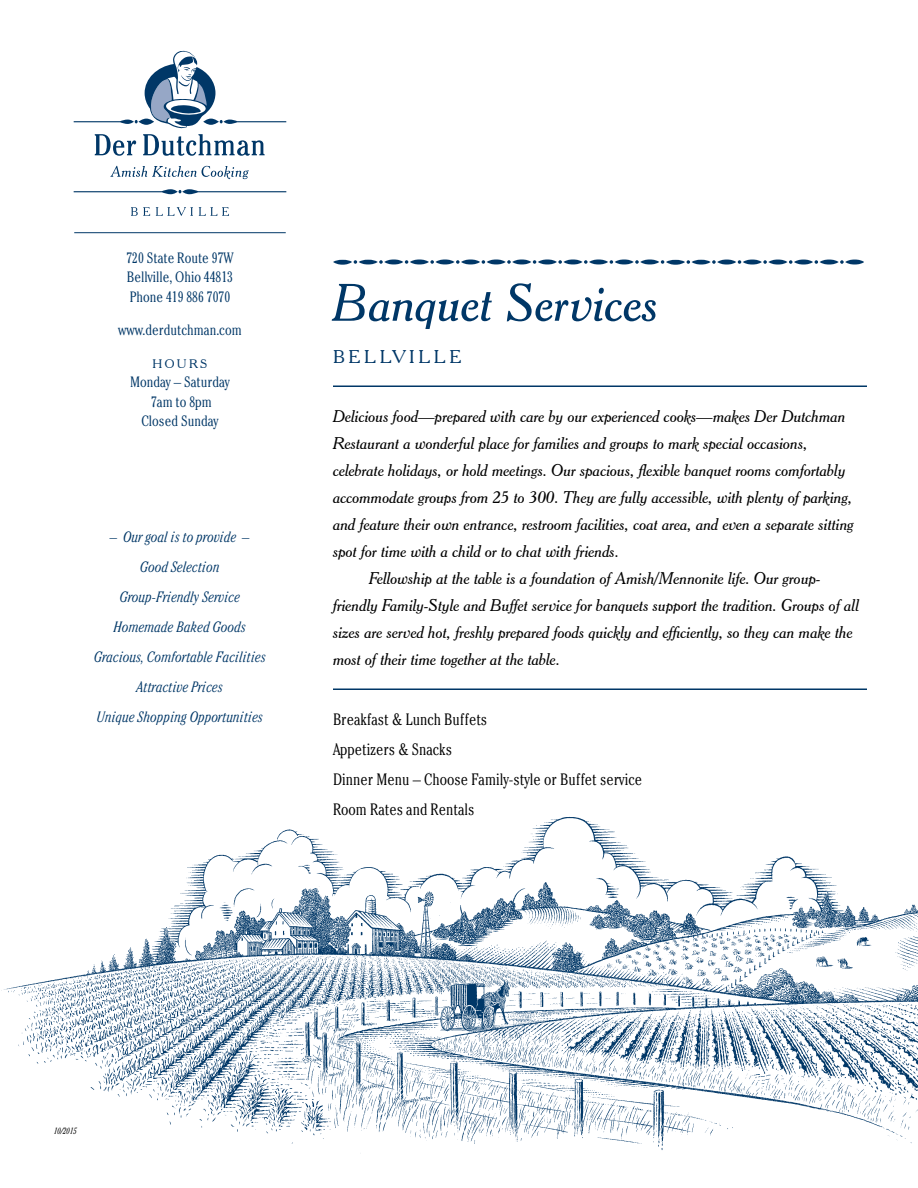
<style>
.page{position:relative;width:918px;height:1188px;background:#fff}
.page>*{position:absolute;margin:0;border:0;box-sizing:border-box;transform-origin:0 0}
.t1{font:italic 51px "Cheltenham BT";color:#003767}
.t2{font:18px "Cheltenham BT";letter-spacing:.2em;color:#003767}
.t3{font:italic 16.5px "Cheltenham BT";color:#000}
.t4{font:300 condensed 16.5px/30px "Cheltenham";color:#000}
.t5{font:italic 300 condensed 15px/30px "Cheltenham";color:#003767;text-align:center}
.t6{font:300 condensed 15px/19.5px "Cheltenham";color:#003767;text-align:justify}
.t7{font:12px "Cheltenham BT";letter-spacing:.2em;color:#003767}
.t8{font:italic 300 condensed 9px "Cheltenham";color:#000}
</style>
<div class="page">
<img style="left:1px;top:816px;width:917px;height:338px">
<hr style="left:74px;top:232px;width:212px;height:1px;background:#003767">
<hr style="left:333px;top:386px;width:534px;height:1px;background:#003767">
<hr style="left:333px;top:688px;width:534px;height:2px;background:#003767">
<svg style="left:74px;top:189px;width:212px;height:5px"></svg>
<svg style="left:110px;top:166px;width:139px;height:13px"></svg>
<svg style="left:95px;top:134px;width:41px;height:22px"></svg>
<svg style="left:143px;top:134px;width:122px;height:22px"></svg>
<svg style="left:74px;top:50px;width:212px;height:78px"></svg>
<svg style="left:131px;top:207px;width:19px;height:9px"></svg>
<svg style="left:156px;top:207px;width:37px;height:9px"></svg>
<svg style="left:199px;top:207px;width:30px;height:9px"></svg>
<svg style="left:379px;top:260px;width:4px;height:4px"></svg>
<svg style="left:384px;top:260px;width:19px;height:4px"></svg>
<svg style="left:405px;top:260px;width:3px;height:4px"></svg>
<svg style="left:410px;top:260px;width:19px;height:4px"></svg>
<svg style="left:430px;top:260px;width:4px;height:4px"></svg>
<svg style="left:435px;top:260px;width:20px;height:4px"></svg>
<svg style="left:456px;top:260px;width:4px;height:4px"></svg>
<svg style="left:461px;top:260px;width:19px;height:4px"></svg>
<svg style="left:482px;top:260px;width:3px;height:4px"></svg>
<svg style="left:487px;top:260px;width:19px;height:4px"></svg>
<svg style="left:507px;top:260px;width:4px;height:4px"></svg>
<svg style="left:512px;top:260px;width:19px;height:4px"></svg>
<svg style="left:533px;top:260px;width:3px;height:4px"></svg>
<svg style="left:538px;top:260px;width:19px;height:4px"></svg>
<svg style="left:558px;top:260px;width:4px;height:4px"></svg>
<svg style="left:563px;top:260px;width:20px;height:4px"></svg>
<svg style="left:584px;top:260px;width:4px;height:4px"></svg>
<svg style="left:589px;top:260px;width:19px;height:4px"></svg>
<svg style="left:610px;top:260px;width:3px;height:4px"></svg>
<svg style="left:615px;top:260px;width:19px;height:4px"></svg>
<svg style="left:635px;top:260px;width:4px;height:4px"></svg>
<svg style="left:640px;top:260px;width:19px;height:4px"></svg>
<svg style="left:661px;top:260px;width:3px;height:4px"></svg>
<svg style="left:359px;top:260px;width:19px;height:4px"></svg>
<svg style="left:354px;top:260px;width:3px;height:4px"></svg>
<svg style="left:333px;top:260px;width:19px;height:5px"></svg>
<svg style="left:712px;top:260px;width:4px;height:4px"></svg>
<svg style="left:717px;top:260px;width:19px;height:5px"></svg>
<svg style="left:738px;top:260px;width:3px;height:4px"></svg>
<svg style="left:743px;top:260px;width:19px;height:5px"></svg>
<svg style="left:763px;top:260px;width:4px;height:4px"></svg>
<svg style="left:768px;top:260px;width:20px;height:5px"></svg>
<svg style="left:789px;top:260px;width:3px;height:4px"></svg>
<svg style="left:794px;top:260px;width:19px;height:5px"></svg>
<svg style="left:815px;top:260px;width:3px;height:4px"></svg>
<svg style="left:820px;top:260px;width:19px;height:5px"></svg>
<svg style="left:840px;top:260px;width:4px;height:4px"></svg>
<svg style="left:845px;top:260px;width:19px;height:5px"></svg>
<svg style="left:692px;top:260px;width:19px;height:5px"></svg>
<svg style="left:687px;top:260px;width:3px;height:4px"></svg>
<svg style="left:666px;top:260px;width:19px;height:5px"></svg>
<p class="t6" style="left:126px;top:248px;width:109px">720 State Route 97W Bellville, Ohio 44813<br>Phone 419 886 7070</p>
<p class="t6" style="left:118px;top:320px;width:125px">www.derdutchman.com</p>
<p class="t7" style="left:153px;top:356px;width:56px">HOURS</p>
<p class="t6" style="left:130px;top:372px;width:101px;text-align:center">Monday – Saturday<br>7am to 8pm<br>Closed Sunday</p>
<p class="t5" style="left:94px;top:521px;width:174px">– Our goal is to provide –<br>Good Selection<br>Group-Friendly Service<br>Homemade Baked Goods<br>Gracious, Comfortable Facilities<br>Attractive Prices<br>Unique Shopping Opportunities</p>
<h1 class="t1" style="left:333px;top:272px;width:327px">Banquet Services</h1>
<p class="t2" style="left:333px;top:345px;width:130px">BELLVILLE</p>
<p class="t3" style="left:333px;top:406px;width:514px">Delicious food—prepared with care by our experienced cooks—makes Der Dutchman</p>
<p class="t3" style="left:333px;top:433px;width:476px">Restaurant a wonderful place for families and groups to mark special occasions,</p>
<p class="t3" style="left:333px;top:460px;width:514px">celebrate holidays, or hold meetings. Our spacious, flexible banquet rooms comfortably</p>
<p class="t3" style="left:333px;top:487px;width:521px">accommodate groups from 25 to 300. They are fully accessible, with plenty of parking,</p>
<p class="t3" style="left:333px;top:514px;width:522px">and feature their own entrance, restroom facilities, coat area, and even a separate sitting</p>
<p class="t3" style="left:333px;top:541px;width:288px">spot for time with a child or to chat with friends.</p>
<p class="t3" style="left:369px;top:568px;width:453px">Fellowship at the table is a foundation of Amish/Mennonite life. Our group-</p>
<p class="t3" style="left:333px;top:595px;width:528px">friendly Family-Style and Buffet service for banquets support the tradition. Groups of all</p>
<p class="t3" style="left:333px;top:622px;width:521px">sizes are served hot, freshly prepared foods quickly and efficiently, so they can make the</p>
<p class="t3" style="left:333px;top:649px;width:229px">most of their time together at the table.</p>
<p class="t4" style="left:333px;top:704px;width:311px">Breakfast &amp; Lunch Buffets<br>Appetizers &amp; Snacks<br>Dinner Menu – Choose Family-style or Buffet service<br>Room Rates and Rentals</p>
<p class="t8" style="left:54px;top:1126px;width:25px">10/2015</p>
</div>
